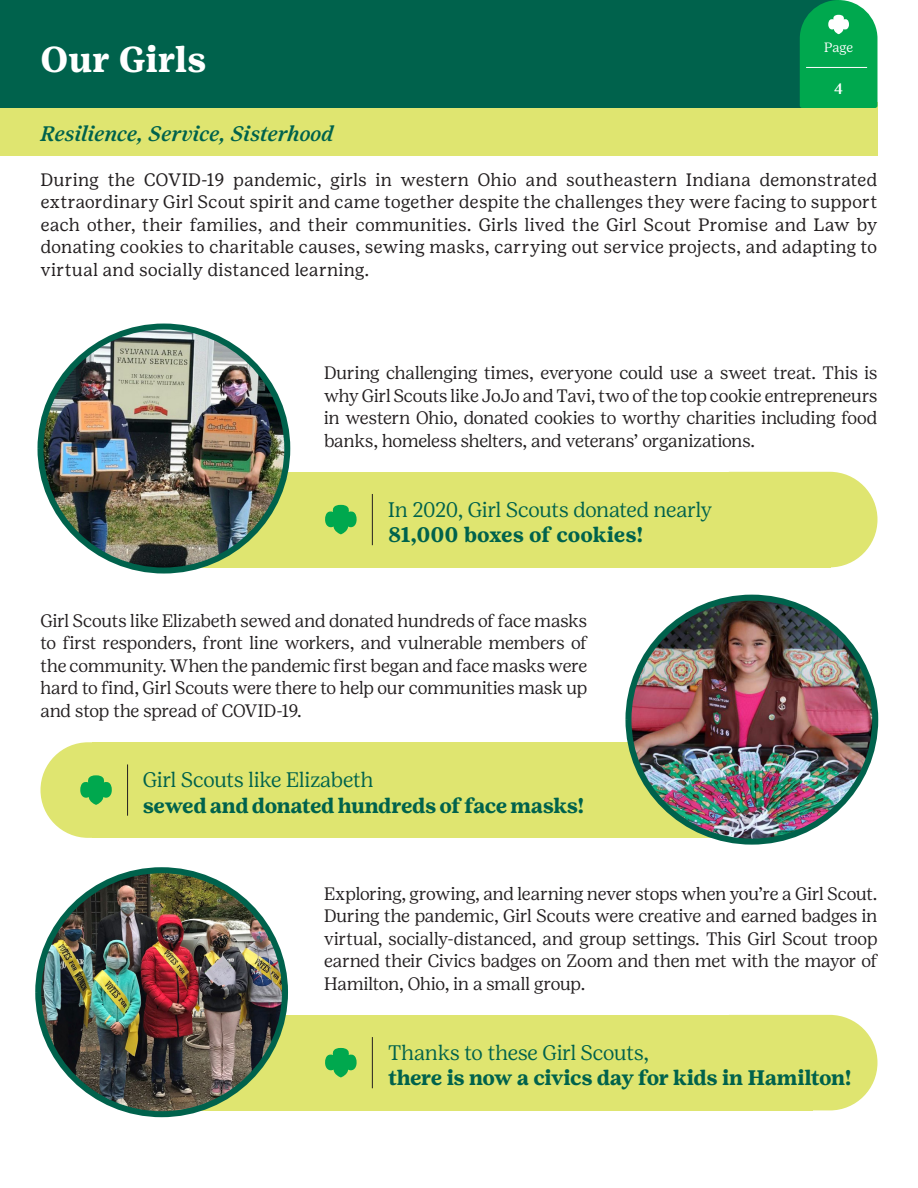
<style>
.page{position:relative;width:918px;height:1188px;background:#fff}
.page>*{position:absolute;margin:0;border:0;box-sizing:border-box;transform-origin:0 0}
.t1{font:700 36px "Girl Scout Text";letter-spacing:-.005em;color:#fff}
.t2{font:300 21px "Girl Scout Display";letter-spacing:-.005em;color:#00624c}
.t3{font:700 21px "Girl Scout Text";letter-spacing:-.025em;color:#00624c}
.t4{font:italic 500 21px "Girl Scout Text";letter-spacing:-.005em;color:#00624c}
.t5{font:700 21px "Girl Scout Text";letter-spacing:-.005em;color:#00624c}
.t6{font:300 18px/22.5px "Girl Scout Display";letter-spacing:-.01em;color:#231f20;text-align:justify}
.t7{font:18px/22.5px "Girl Scout Text";color:#231f20;text-align:justify}
.t8{font:500 15px "Girl Scout Text";color:#fff}
.t9{font:300 13.5px "Girl Scout Display";color:#fff}
</style>
<div class="page">
<hr style="left:917px;top:103px;width:1px;height:53px;background:#dfe570">
<svg style="left:812px;top:1015px;width:66px;height:95px"></svg>
<div style="left:164px;top:1015px;width:648px;height:95px;background:#dfe570"></div>
<svg style="left:325px;top:1048px;width:32px;height:29px"></svg>
<hr style="left:372px;top:1037px;width:1px;height:51px;background:#231f20">
<div style="left:93px;top:742px;width:661px;height:96px;background:#dfe570"></div>
<svg style="left:40px;top:742px;width:89px;height:96px"></svg>
<hr style="left:127px;top:764px;width:1px;height:52px;background:#231f20">
<div style="left:164px;top:472px;width:667px;height:95px;background:#dfe570"></div>
<svg style="left:831px;top:472px;width:47px;height:95px"></svg>
<svg style="left:325px;top:505px;width:32px;height:29px"></svg>
<hr style="left:372px;top:494px;width:1px;height:51px;background:#231f20">
<div style="left:0;top:103px;width:878px;height:53px;background:#dfe570"></div>
<div style="left:0;top:0;width:839px;height:108px;background:#00624c"></div>
<img style="left:40px;top:327px;width:247px;height:241px">
<div style="left:38px;top:324px;width:252px;height:250px;border:6px solid #00624c;border-radius:50%"></div>
<img style="left:628px;top:598px;width:247px;height:244px">
<div style="left:625px;top:595px;width:253px;height:250px;border:6px solid #00624c;border-radius:50%"></div>
<img style="left:38px;top:870px;width:247px;height:244px">
<div style="left:35px;top:867px;width:253px;height:250px;border:6px solid #00624c;border-radius:50%"></div>
<svg style="left:800px;top:0;width:77px;height:108px;background:#13ab5b"></svg>
<h1 class="t1" style="left:40px;top:38px;width:168px">Our Girls</h1>
<p class="t9" style="left:824px;top:40px;width:30px">Page</p>
<p class="t8" style="left:834px;top:81px;width:11px">4</p>
<p class="t4" style="left:40px;top:121px;width:295px">Resilience, Service, Sisterhood</p>
<p class="t7" style="left:40px;top:168px;width:839px">During the COVID-19 pandemic, girls in western Ohio and southeastern Indiana demonstrated extraordinary Girl Scout spirit and came together despite the challenges they were facing to support each other, their families, and their communities. Girls lived the Girl Scout Promise and Law by donating cookies to charitable causes, sewing masks, carrying out service projects, and adapting to virtual and socially distanced learning.</p>
<p class="t6" style="left:324px;top:362px;width:555px">During challenging times, everyone could use a sweet treat. This is why Girl Scouts like JoJo and Tavi, two of the top cookie entrepreneurs in western Ohio, donated cookies to worthy charities including food banks, homeless shelters, and veterans’ organizations.</p>
<p class="t2" style="left:388px;top:498px;width:326px">In 2020, Girl Scouts donated nearly</p>
<p class="t5" style="left:388px;top:523px;width:257px">81,000 boxes of cookies!</p>
<p class="t6" style="left:40px;top:609px;width:548px">Girl Scouts like Elizabeth sewed and donated hundreds of face masks to first responders, front line workers, and vulnerable members of the community. When the pandemic first began and face masks were hard to find, Girl Scouts were there to help our communities mask up and stop the spread of COVID-19.</p>
<p class="t2" style="left:143px;top:768px;width:232px">Girl Scouts like Elizabeth</p>
<p class="t3" style="left:143px;top:793px;width:443px">sewed and donated hundreds of face masks!</p>
<p class="t6" style="left:324px;top:882px;width:555px">Exploring, growing, and learning never stops when you’re a Girl Scout.<br>During the pandemic, Girl Scouts were creative and earned badges in virtual, socially-distanced, and group settings. This Girl Scout troop earned their Civics badges on Zoom and then met with the mayor of Hamilton, Ohio, in a small group.</p>
<p class="t2" style="left:388px;top:1041px;width:262px">Thanks to these Girl Scouts,</p>
<p class="t3" style="left:388px;top:1066px;width:465px">there is now a civics day for kids in Hamilton!</p>
</div>
